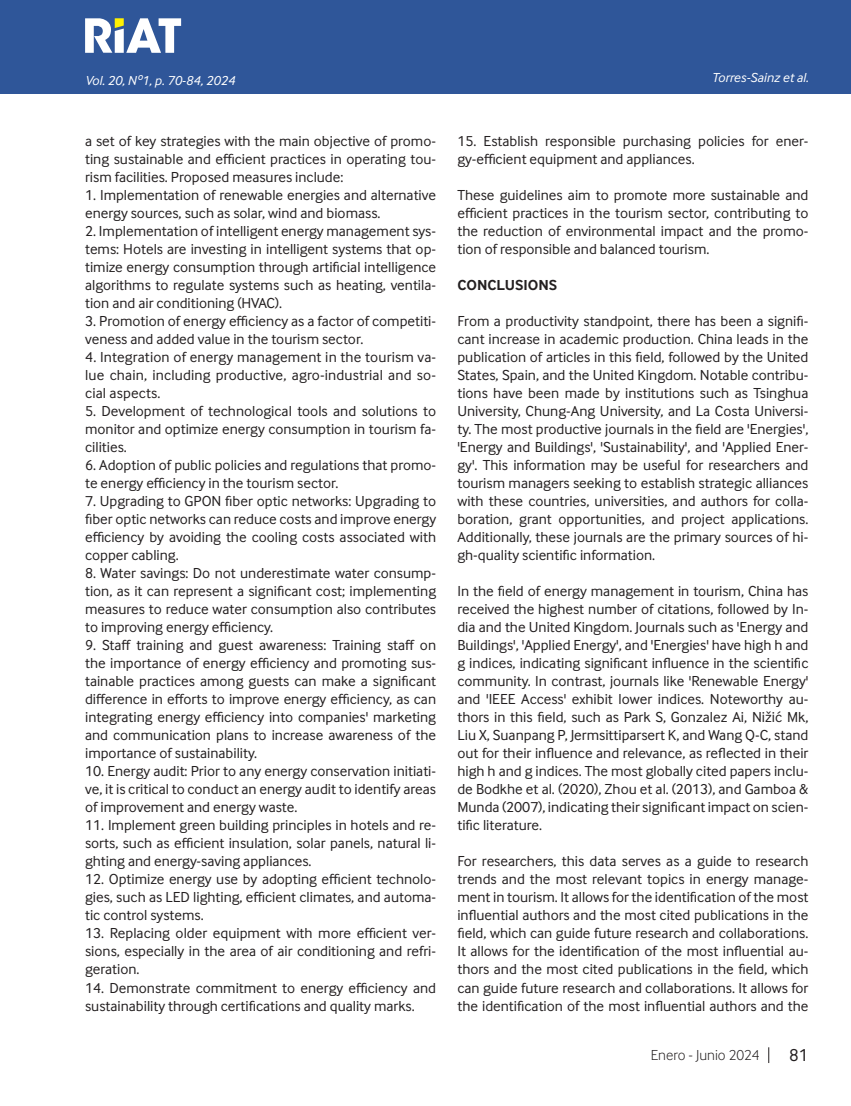
<style>
.page{position:relative;width:851px;height:1106px;background:#fff}
.page>*{position:absolute;margin:0;border:0;box-sizing:border-box;transform-origin:0 0}
.t1{font:18px "Inter Face";color:#231f20}
.Cuerpo_de_Texto{font:15px/18px "Inter Face";color:#231f20;text-align:justify}
.t2{font:300 15px "Inter Face";color:#231f20}
.Cuerpo_de_Texto-2{font:700 15px "Inter Face";color:#231f20}
.Cuño_de_pagina{font:italic 13.5px "Inter Face";color:#fff}
</style>
<div class="page">
<div style="left:0;top:0;width:850px;height:94px;background:#2f5699"></div>
<svg style="left:768px;top:1047px;width:1px;height:16px"></svg>
<svg style="left:85px;top:18px;width:96px;height:35px"></svg>
<p class="Cuño_de_pagina" style="left:85px;top:72px;width:151px">Vol. 20, Nº1, p. 70-84, 2024</p>
<p class="Cuño_de_pagina" style="left:711px;top:70px;width:98px">Torres-Sainz et al.</p>
<p class="Cuerpo_de_Texto" style="left:85px;top:132px;width:352px">a set of key strategies with the main objective of promo&shy;ting sustainable and efficient practices in operating tou&shy;rism facilities. Proposed measures include:</p>
<p class="Cuerpo_de_Texto" style="left:85px;top:186px;width:352px">1. Implementation of renewable energies and alternative energy sources, such as solar, wind and biomass.</p>
<p class="Cuerpo_de_Texto" style="left:85px;top:222px;width:352px">2. Implementation of intelligent energy management sys&shy;tems: Hotels are investing in intelligent systems that op&shy;timize energy consumption through artificial intelligence algorithms to regulate systems such as heating, ventila&shy;tion and air conditioning (HVAC).</p>
<p class="Cuerpo_de_Texto" style="left:85px;top:312px;width:352px">3. Promotion of energy efficiency as a factor of competiti&shy;veness and added value in the tourism sector.</p>
<p class="Cuerpo_de_Texto" style="left:85px;top:348px;width:352px">4. Integration of energy management in the tourism va&shy;lue chain, including productive, agro-industrial and so&shy;cial aspects.</p>
<p class="Cuerpo_de_Texto" style="left:85px;top:402px;width:352px">5. Development of technological tools and solutions to monitor and optimize energy consumption in tourism fa&shy;cilities.</p>
<p class="Cuerpo_de_Texto" style="left:85px;top:456px;width:352px">6. Adoption of public policies and regulations that promo&shy;te energy efficiency in the tourism sector.</p>
<p class="Cuerpo_de_Texto" style="left:85px;top:492px;width:352px">7. Upgrading to GPON fiber optic networks: Upgrading to fiber optic networks can reduce costs and improve energy efficiency by avoiding the cooling costs associated with copper cabling.</p>
<p class="Cuerpo_de_Texto" style="left:85px;top:564px;width:352px">8. Water savings: Do not underestimate water consump&shy;tion, as it can represent a significant cost; implementing measures to reduce water consumption also contributes to improving energy efficiency.</p>
<p class="Cuerpo_de_Texto" style="left:85px;top:636px;width:352px">9. Staff training and guest awareness: Training staff on the importance of energy efficiency and promoting sus&shy;tainable practices among guests can make a significant difference in efforts to improve energy efficiency, as can integrating energy efficiency into companies' marketing and communication plans to increase awareness of the importance of sustainability.</p>
<p class="Cuerpo_de_Texto" style="left:85px;top:762px;width:352px">10. Energy audit: Prior to any energy conservation initiati&shy;ve, it is critical to conduct an energy audit to identify areas of improvement and energy waste.</p>
<p class="Cuerpo_de_Texto" style="left:85px;top:816px;width:352px">11. Implement green building principles in hotels and re&shy;sorts, such as efficient insulation, solar panels, natural li&shy;ghting and energy-saving appliances.</p>
<p class="Cuerpo_de_Texto" style="left:85px;top:870px;width:352px">12. Optimize energy use by adopting efficient technolo&shy;gies, such as LED lighting, efficient climates, and automa&shy;tic control systems.</p>
<p class="Cuerpo_de_Texto" style="left:85px;top:924px;width:352px">13. Replacing older equipment with more efficient ver&shy;sions, especially in the area of air conditioning and refri&shy;geration.</p>
<p class="Cuerpo_de_Texto" style="left:85px;top:978px;width:352px">14. Demonstrate commitment to energy efficiency and sustainability through certifications and quality marks.</p>
<p class="Cuerpo_de_Texto" style="left:457px;top:132px;width:352px">15. Establish responsible purchasing policies for ener&shy;gy-efficient equipment and appliances.</p>
<p class="Cuerpo_de_Texto" style="left:457px;top:186px;width:352px">These guidelines aim to promote more sustainable and efficient practices in the tourism sector, contributing to the reduction of environmental impact and the promo&shy;tion of responsible and balanced tourism.</p>
<p class="Cuerpo_de_Texto-2" style="left:457px;top:276px;width:101px">CONCLUSIONS</p>
<p class="Cuerpo_de_Texto" style="left:457px;top:312px;width:352px">From a productivity standpoint, there has been a signifi&shy;cant increase in academic production. China leads in the publication of articles in this field, followed by the United States, Spain, and the United Kingdom. Notable contribu&shy;tions have been made by institutions such as Tsinghua University, Chung-Ang University, and La Costa Universi&shy;ty. The most productive journals in the field are 'Energies', 'Energy and Buildings', 'Sustainability', and 'Applied Ener&shy;gy'. This information may be useful for researchers and tourism managers seeking to establish strategic alliances with these countries, universities, and authors for colla&shy;boration, grant opportunities, and project applications.<br>Additionally, these journals are the primary sources of hi&shy;gh-quality scientific information.</p>
<p class="Cuerpo_de_Texto" style="left:457px;top:582px;width:352px">In the field of energy management in tourism, China has received the highest number of citations, followed by In&shy;dia and the United Kingdom. Journals such as 'Energy and Buildings', 'Applied Energy', and 'Energies' have high h and g indices, indicating significant influence in the scientific community. In contrast, journals like 'Renewable Energy' and 'IEEE Access' exhibit lower indices. Noteworthy au&shy;thors in this field, such as Park S, Gonzalez Ai, Nižić Mk, Liu X, Suanpang P, Jermsittiparsert K, and Wang Q-C, stand out for their influence and relevance, as reflected in their high h and g indices. The most globally cited papers inclu&shy;de Bodkhe et al. (2020), Zhou et al. (2013), and Gamboa &amp; Munda (2007), indicating their significant impact on scien&shy;tific literature.</p>
<p class="Cuerpo_de_Texto" style="left:457px;top:852px;width:352px">For researchers, this data serves as a guide to research trends and the most relevant topics in energy manage&shy;ment in tourism. It allows for the identification of the most influential authors and the most cited publications in the field, which can guide future research and collaborations.<br>It allows for the identification of the most influential au&shy;thors and the most cited publications in the field, which can guide future research and collaborations. It allows for the identification of the most influential authors and the</p>
<p class="t2" style="left:651px;top:1046px;width:110px">Enero - Junio 2024</p>
<p class="t1" style="left:789px;top:1045px;width:21px">81</p>
</div>
